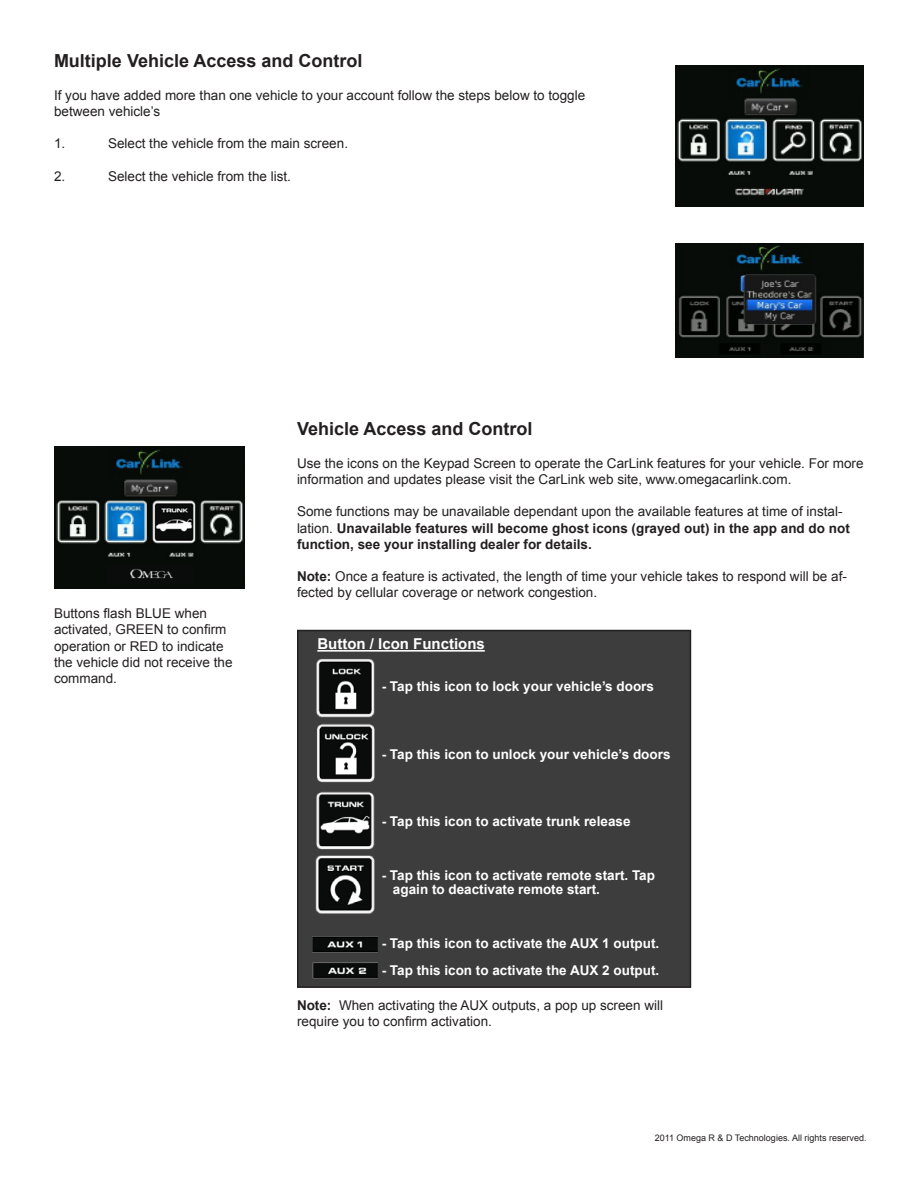
<style>
.page{position:relative;width:918px;height:1188px;background:#fff}
.page>*{position:absolute;margin:0;border:0;box-sizing:border-box;transform-origin:0 0}
.t1{font:700 18px "Arial";color:#231f20}
.t2{font:700 15px "Arial";color:#fff}
.t3{font:13.5px/16.2px "Arial";color:#231f20}
.t4{font:700 13.5px "Arial";color:#fff}
.t5{font:700 13.5px/16.2px "Arial";color:#231f20}
.t6{font:9px "Arial";color:#231f20}
.s1{font-weight:400}
.s2{font-weight:700}
</style>
<div class="page">
<img style="left:675px;top:65px;width:189px;height:141px">
<img style="left:54px;top:447px;width:191px;height:142px">
<img style="left:675px;top:243px;width:189px;height:115px">
<img style="left:151px;top:499px;width:47px;height:47px">
<img style="left:107px;top:565px;width:87px;height:18px">
<div style="left:298px;top:631px;width:392px;height:356px;background:#3d3d3e"></div>
<div style="left:297px;top:630px;width:394px;height:358px;border:2px solid #231f20"></div>
<img style="left:316px;top:659px;width:59px;height:56px">
<img style="left:317px;top:715px;width:58px;height:65px">
<img style="left:315px;top:859px;width:60px;height:55px">
<img style="left:313px;top:936px;width:64px;height:17px">
<img style="left:313px;top:962px;width:64px;height:24px">
<hr style="left:317px;top:650px;width:168px;height:2px;background:#fff">
<img style="left:315px;top:780px;width:59px;height:80px">
<p class="t1" style="left:54px;top:49px;width:310px">Multiple Vehicle Access and Control</p>
<p class="t3" style="left:54px;top:87px;width:533px">If you have added more than one vehicle to your account follow the steps below to toggle between vehicle’s</p>
<p class="t3" style="left:54px;top:135px;width:13px">1.</p>
<p class="t3" style="left:108px;top:135px;width:242px">Select the vehicle from the main screen.</p>
<p class="t3" style="left:54px;top:168px;width:13px">2.</p>
<p class="t3" style="left:108px;top:168px;width:185px">Select the vehicle from the list.</p>
<p class="t3" style="left:54px;top:606px;width:180px">Buttons flash BLUE when activated, GREEN to confirm operation or RED to indicate the vehicle did not receive the command.</p>
<p class="t1" style="left:297px;top:417px;width:237px">Vehicle Access and Control</p>
<p class="t3" style="left:297px;top:455px;width:568px">Use the icons on the Keypad Screen to operate the CarLink features for your vehicle. For more information and updates please visit the CarLink web site, www.omegacarlink.com.</p>
<p class="t5" style="left:297px;top:504px;width:554px"><span class="s1">Some functions may be unavailable dependant upon the available features at time of instal&shy;lation.</span> Unavailable features will become ghost icons (grayed out) in the app and do not function, see your installing dealer for details.</p>
<p class="t3" style="left:297px;top:568px;width:552px"><span class="s2">Note:</span> Once a feature is activated, the length of time your vehicle takes to respond will be af&shy;fected by cellular coverage or network congestion.</p>
<p class="t2" style="left:317px;top:634px;width:169px">Button / Icon Functions</p>
<p class="t4" style="left:382px;top:678px;width:274px">- Tap this icon to lock your vehicle’s doors</p>
<p class="t4" style="left:382px;top:745px;width:290px">- Tap this icon to unlock your vehicle’s doors</p>
<p class="t4" style="left:382px;top:813px;width:250px">- Tap this icon to activate trunk release</p>
<p class="t4" style="left:382px;top:867px;width:275px">- Tap this icon to activate remote start. Tap</p>
<p class="t4" style="left:393px;top:880px;width:209px">again to deactivate remote start.</p>
<p class="t4" style="left:382px;top:934px;width:279px">- Tap this icon to activate the AUX 1 output.</p>
<p class="t4" style="left:382px;top:961px;width:279px">- Tap this icon to activate the AUX 2 output.</p>
<p class="t3" style="left:297px;top:997px;width:368px"><span class="s2">Note:</span> When activating the AUX outputs, a pop up screen will require you to confirm activation.</p>
<p class="t6" style="left:655px;top:1131px;width:213px">2011 Omega R &amp; D Technologies. All rights reserved.</p>
</div>
